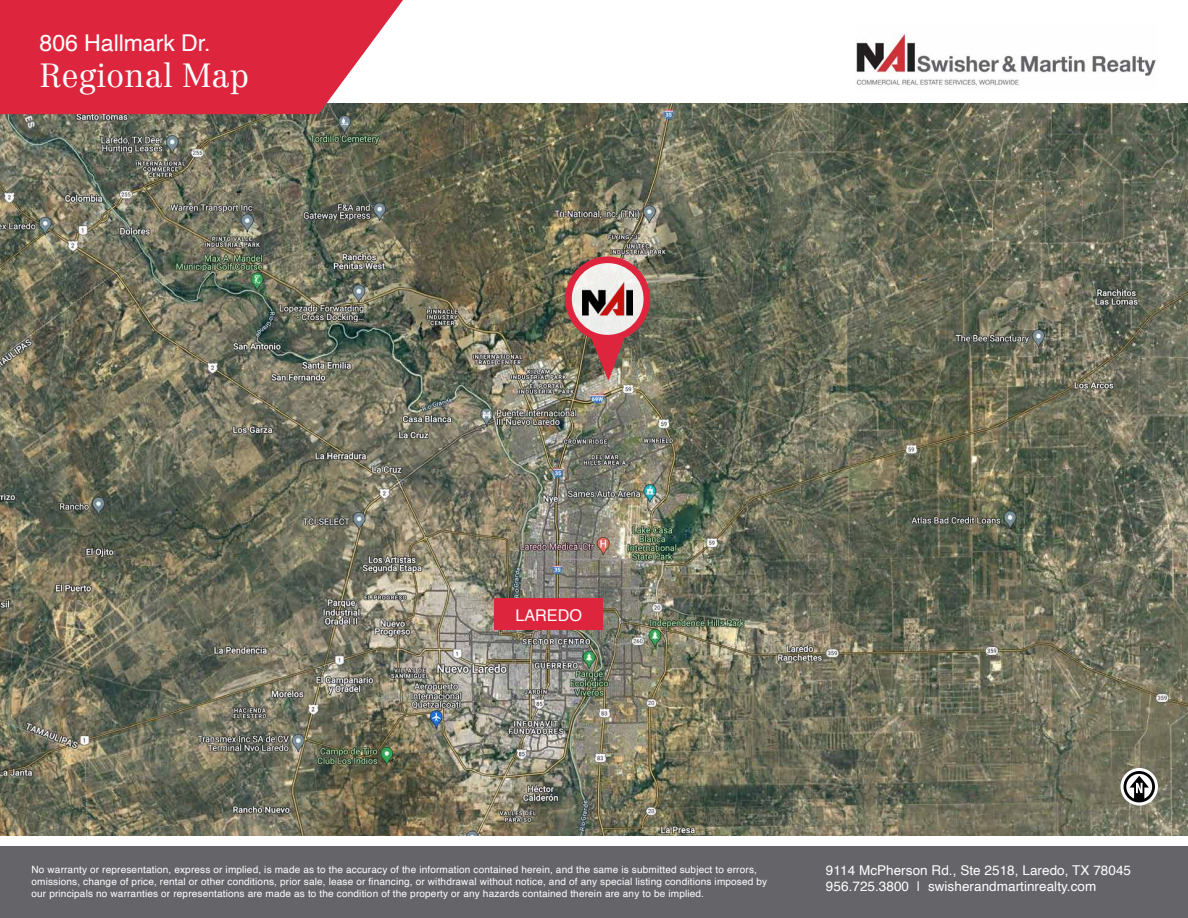
<style>
.page{position:relative;width:1188px;height:918px;background:#fff}
.page>*{position:absolute;margin:0;border:0;box-sizing:border-box;transform-origin:0 0}
.t1{font:300 33px "Centennial LT Std";color:#fff}
.t2{font:23.1px "Helvetica";letter-spacing:-.005em;color:#fff}
.t3{font:16.2px "Helvetica";color:#fff}
.t4{font:13.5px/16.2px "Helvetica";letter-spacing:.005em;color:#fff}
.t5{font:10.05px/12px "Helvetica";letter-spacing:.015em;color:#fff}
</style>
<div class="page">
<div style="left:0;top:846px;width:1188px;height:72px;background:#646469"></div>
<img style="left:856px;top:34px;width:300px;height:52px">
<img style="left:0;top:104px;width:1188px;height:732px">
<div style="left:494px;top:599px;width:109px;height:31px;background:#dd263d"></div>
<svg style="left:1120px;top:768px;width:38px;height:38px"></svg>
<svg style="left:1124px;top:771px;width:31px;height:31px"></svg>
<svg style="left:568px;top:260px;width:79px;height:78px;fill:#eeeeec"></svg>
<div style="left:565px;top:256px;width:85px;height:85px;border:7px solid #dd263d;border-radius:50%"></div>
<img style="left:583px;top:283px;width:50px;height:32px">
<svg style="left:590px;top:336px;width:36px;height:44px;background:#ab5152"></svg>
<svg style="left:0;top:0;width:403px;height:114px;background:#dd394d"></svg>
<h2 class="t2" style="left:40px;top:25px;width:172px">806 Hallmark Dr.</h2>
<h1 class="t1" style="left:40px;top:56px;width:211px">Regional Map</h1>
<h3 class="t3" style="left:515px;top:602px;width:68px">LAREDO</h3>
<p class="t5" style="left:32px;top:863px;width:737px">No warranty or representation, express or implied, is made as to the accuracy of the information contained herein, and the same is submitted subject to errors, omissions, change of price, rental or other conditions, prior sale, lease or financing, or withdrawal without notice, and of any special listing conditions imposed by our principals no warranties or representations are made as to the condition of the property or any hazards contained therein are any to be implied.</p>
<h3 class="t4" style="left:826px;top:863px;width:307px">9114 McPherson Rd., Ste 2518, Laredo, TX 78045<br>956.725.3800 | swisherandmartinrealty.com</h3>
</div>
